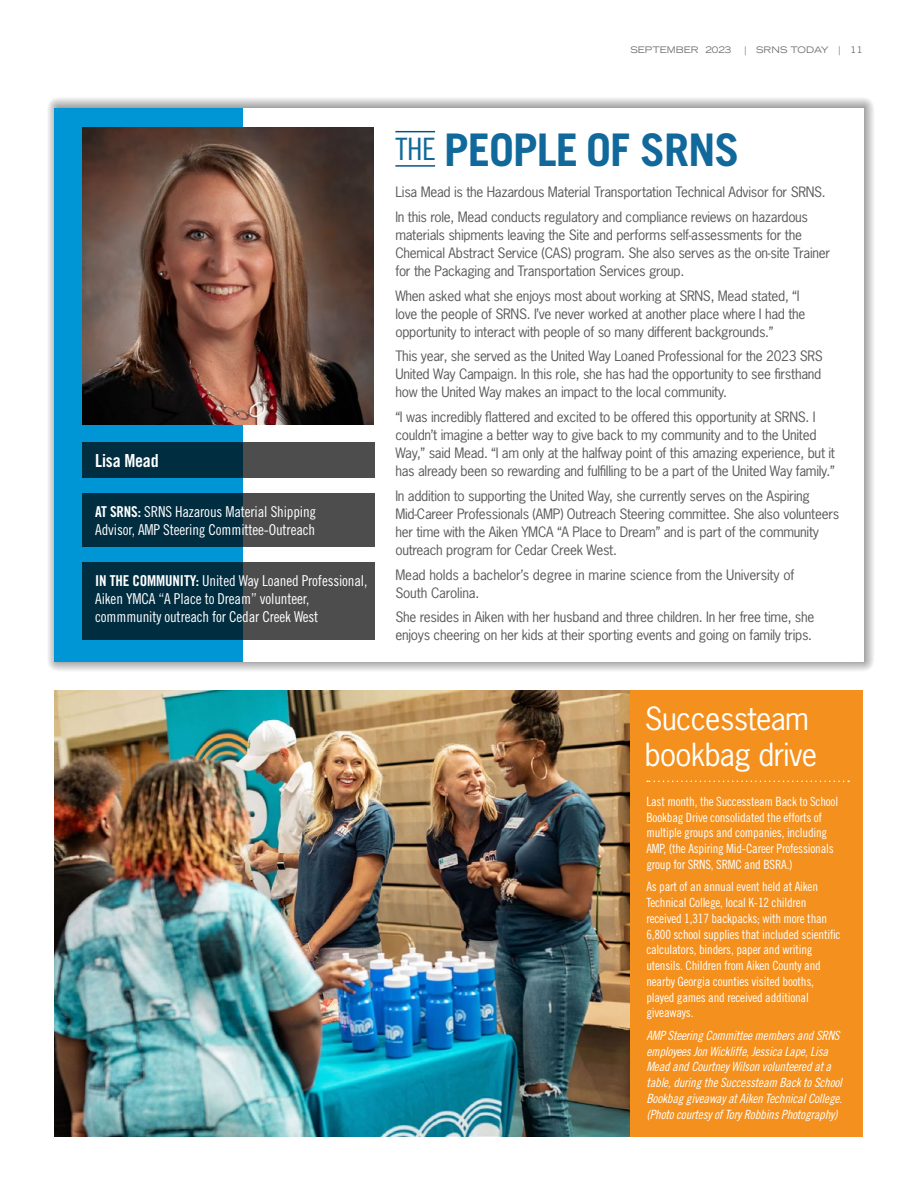
<style>
.page{position:relative;width:918px;height:1188px;background:#fff}
.page>*{position:absolute;margin:0;border:0;box-sizing:border-box;transform-origin:0 0}
.t1{font:700 45px "Trade Gothic LT Std";letter-spacing:-.025em;color:#10689b}
.t2{font:30px/36px "News Gothic Std";letter-spacing:-.02em;color:#fff}
.t3{font:18px "Trade Gothic LT Std Bd Cn 20";letter-spacing:-.01em;color:#fff}
.t4{font:15px/18px "Trade Gothic LT Std Cn 18";letter-spacing:-.01em;color:#fff}
.t5{font:13.5px/18px "News Gothic Std";letter-spacing:-.02em;color:#58595b}
.t6{font:12.75px/15.8px "Trade Gothic LT Std Cn 18";letter-spacing:-.015em;color:#fff}
.t7{font:12.75px/15.8px "Trade Gothic LT Std Cn 18 Obl";letter-spacing:-.015em;color:#fff}
.t8{font:expanded 9px "Trade Gothic LT Std";color:#6d6e71}
.s1{font-family:"Trade Gothic LT Std Bd Cn 20"}
.s2{font-family:"Trade Gothic LT Std Cn 18";font-weight:400;font-size:30.9px}
</style>
<div class="page">
<img style="left:54px;top:690px;width:577px;height:446px">
<div style="left:631px;top:690px;width:232px;height:446px;background:#f4901d"></div>
<svg style="left:647px;top:781px;width:202px;height:1px"></svg>
<div style="left:47px;top:97px;width:828px;height:575px;background:#000;opacity:.75"></div>
<div style="left:58px;top:108px;width:806px;height:553px;background:#fff"></div>
<div style="left:54px;top:108px;width:189px;height:553px;background:#0096d6"></div>
<hr style="left:395px;top:165px;width:40px;height:2px;background:#005288">
<hr style="left:395px;top:131px;width:40px;height:1px;background:#005288">
<img style="left:82px;top:128px;width:292px;height:297px">
<svg style="left:82px;top:442px;width:293px;height:36px;background:#223b45"></svg>
<svg style="left:82px;top:493px;width:293px;height:54px;background:#223b45"></svg>
<svg style="left:82px;top:562px;width:293px;height:78px;background:#223b45"></svg>
<p class="t8" style="left:630px;top:43px;width:102px">SEPTEMBER 2023</p>
<p class="t8" style="left:744px;top:43px;width:120px">| SRNS TODAY | 11</p>
<h3 class="t3" style="left:95px;top:450px;width:65px">Lisa Mead</h3>
<p class="t4" style="left:95px;top:503px;width:222px"><span class="s1">AT SRNS:</span> SRNS Hazarous Material Shipping<br>Advisor, AMP Steering Committee-Outreach</p>
<p class="t4" style="left:95px;top:572px;width:274px"><span class="s1">IN THE COMMUNITY:</span> United Way Loaned Professional,<br>Aiken YMCA “A Place to Dream” volunteer, commmunity outreach for Cedar Creek West</p>
<h1 class="t1" style="left:395px;top:122px;width:346px"><span class="s2">THE</span> PEOPLE OF SRNS</h1>
<p class="t5" style="left:395px;top:180px;width:432px;line-height:24.8px">Lisa Mead is the Hazardous Material Transportation Technical Advisor for SRNS.<br>In this role, Mead conducts regulatory and compliance reviews on hazardous</p>
<p class="t5" style="left:395px;top:226px;width:436px">materials shipments leaving the Site and performs self-assessments for the<br>Chemical Abstract Service (CAS) program. She also serves as the on-site Trainer for the Packaging and Transportation Services group.</p>
<p class="t5" style="left:395px;top:287px;width:412px">When asked what she enjoys most about working at SRNS, Mead stated, “I love the people of SRNS. I’ve never worked at another place where I had the opportunity to interact with people of so many different backgrounds.”</p>
<p class="t5" style="left:395px;top:347px;width:429px;text-align:justify">This year, she served as the United Way Loaned Professional for the 2023 SRS United Way Campaign. In this role, she has had the opportunity to see firsthand how the United Way makes an impact to the local community.</p>
<p class="t5" style="left:395px;top:408px;width:441px">“I was incredibly flattered and excited to be offered this opportunity at SRNS. I couldn’t imagine a better way to give back to my community and to the United Way,” said Mead. “I am only at the halfway point of this amazing experience, but it has already been so rewarding and fulfilling to be a part of the United Way family.”</p>
<p class="t5" style="left:395px;top:487px;width:445px">In addition to supporting the United Way, she currently serves on the Aspiring Mid-Career Professionals (AMP) Outreach Steering committee. She also volunteers her time with the Aiken YMCA “A Place to Dream” and is part of the community outreach program for Cedar Creek West.</p>
<p class="t5" style="left:395px;top:565px;width:400px">Mead holds a bachelor’s degree in marine science from the University of<br>South Carolina.</p>
<p class="t5" style="left:395px;top:608px;width:421px">She resides in Aiken with her husband and three children. In her free time, she enjoys cheering on her kids at their sporting events and going on family trips.</p>
<h2 class="t2" style="left:645px;top:701px;width:174px">Successteam bookbag drive</h2>
<p class="t6" style="left:646px;top:793px;width:193px">Last month, the Successteam Back to School Bookbag Drive consolidated the efforts of multiple groups and companies, including AMP, (the Aspiring Mid-Career Professionals group for SRNS, SRMC and BSRA.)</p>
<p class="t6" style="left:646px;top:879px;width:196px">As part of an annual event held at Aiken Technical College, local K-12 children received 1,317 backpacks; with more than 6,800 school supplies that included scientific calculators, binders, paper and writing utensils. Children from Aiken County and nearby Georgia counties visited booths, played games and received additional giveaways.</p>
<p class="t7" style="left:646px;top:1028px;width:197px">AMP Steering Committee members and SRNS employees Jon Wickliffe, Jessica Lape, Lisa Mead and Courtney Wilson volunteered at a table, during the Successteam Back to School Bookbag giveaway at Aiken Technical College. (Photo courtesy of Tory Robbins Photography)</p>
</div>
